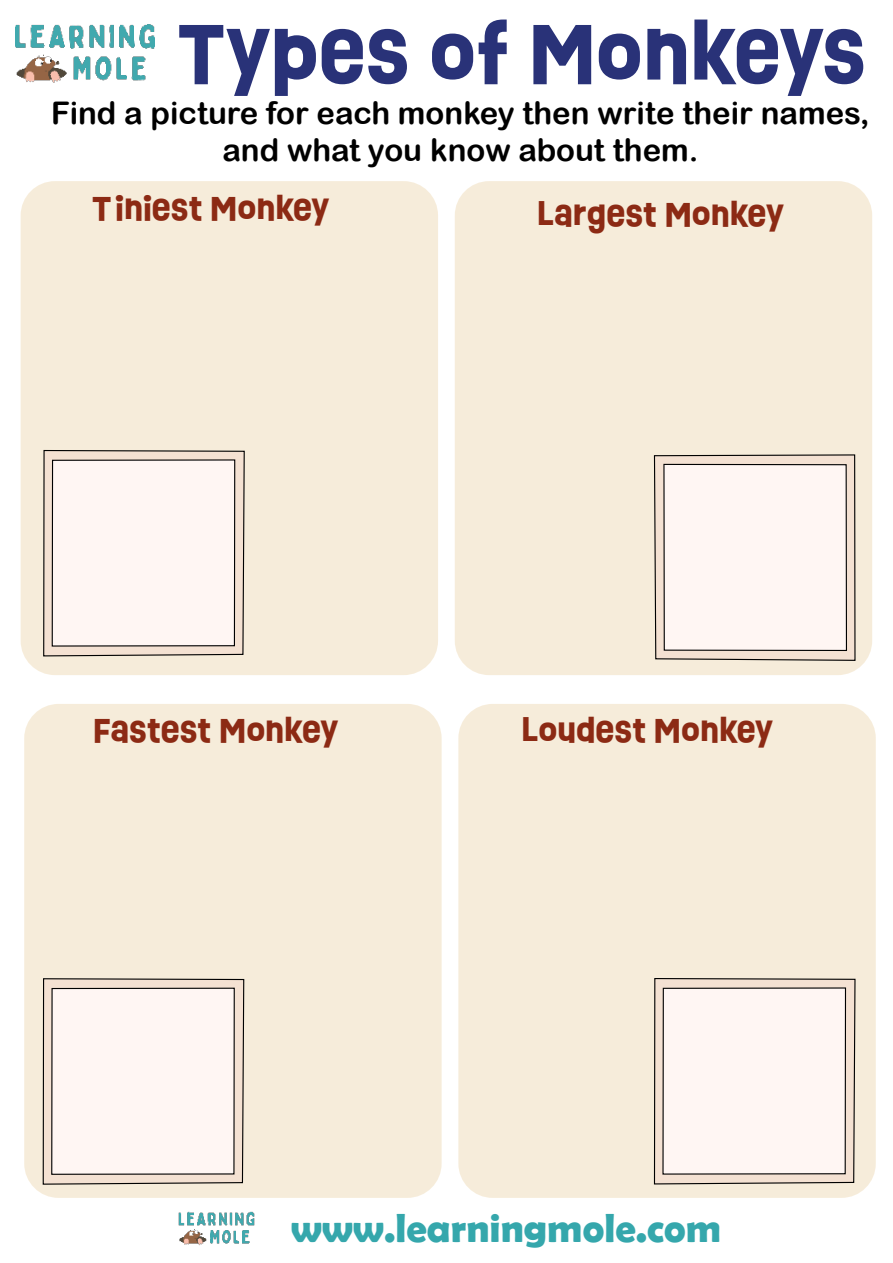
<style>
.page{position:relative;width:893px;height:1263px;background:#fff}
.page>*{position:absolute;margin:0;border:0;box-sizing:border-box;transform-origin:0 0}
.t1{font:700 78px "Ruddy";color:#293278}
.t2{font:700 40.8px "Berlin Sans FB Demi";color:#35a7ac}
.t3{font:700 31.5px "Ruddy";color:#8c2a14}
.t4{font:31.2px/37.5px "Arial Rounded MT Bold";color:#000;text-align:center}
</style>
<div class="page">
<img style="left:16px;top:24px;width:139px;height:59px">
<img style="left:178px;top:1211px;width:76px;height:35px">
<div style="left:21px;top:181px;width:417px;height:494px;background:#f6ecda;border-radius:34px"></div>
<div style="left:455px;top:181px;width:417px;height:494px;background:#f6ecda;border-radius:34px"></div>
<div style="left:24px;top:704px;width:418px;height:494px;background:#f6ecda;border-radius:34px"></div>
<div style="left:458px;top:704px;width:418px;height:494px;background:#f6ecda;border-radius:34px"></div>
<svg style="left:43px;top:450px;width:202px;height:207px"></svg>
<div style="left:52px;top:460px;width:183px;height:186px;background:#fff6f3"></div>
<div style="left:52px;top:459px;width:183px;height:188px;border:1px solid #000"></div>
<svg style="left:653px;top:454px;width:203px;height:207px"></svg>
<div style="left:664px;top:464px;width:182px;height:186px;background:#fff6f3"></div>
<div style="left:663px;top:464px;width:184px;height:187px;border:1px solid #000"></div>
<svg style="left:42px;top:978px;width:203px;height:207px"></svg>
<div style="left:52px;top:988px;width:182px;height:186px;background:#fff6f3"></div>
<div style="left:51px;top:988px;width:184px;height:187px;border:1px solid #000"></div>
<svg style="left:653px;top:978px;width:203px;height:207px"></svg>
<div style="left:663px;top:988px;width:182px;height:186px;background:#fff6f3"></div>
<div style="left:662px;top:987px;width:184px;height:187px;border:1px solid #000"></div>
<h1 class="t1" style="left:177px;top:-5px;width:691px">TYPES OF MONKEYS</h1>
<p class="t4" style="left:51px;top:93px;width:820px">Find a picture for each monkey then write their names, and what you know about them.</p>
<p class="t3" style="left:92px;top:185px;width:239px">TINIEST MONKEY</p>
<p class="t3" style="left:537px;top:191px;width:248px">LARGEST MONKEY</p>
<p class="t3" style="left:93px;top:706px;width:247px">FASTEST MONKEY</p>
<p class="t3" style="left:521px;top:706px;width:253px">LOUDEST MONKEY</p>
<h2 class="t2" style="left:291px;top:1204px;width:432px">www.learningmole.com</h2>
</div>
